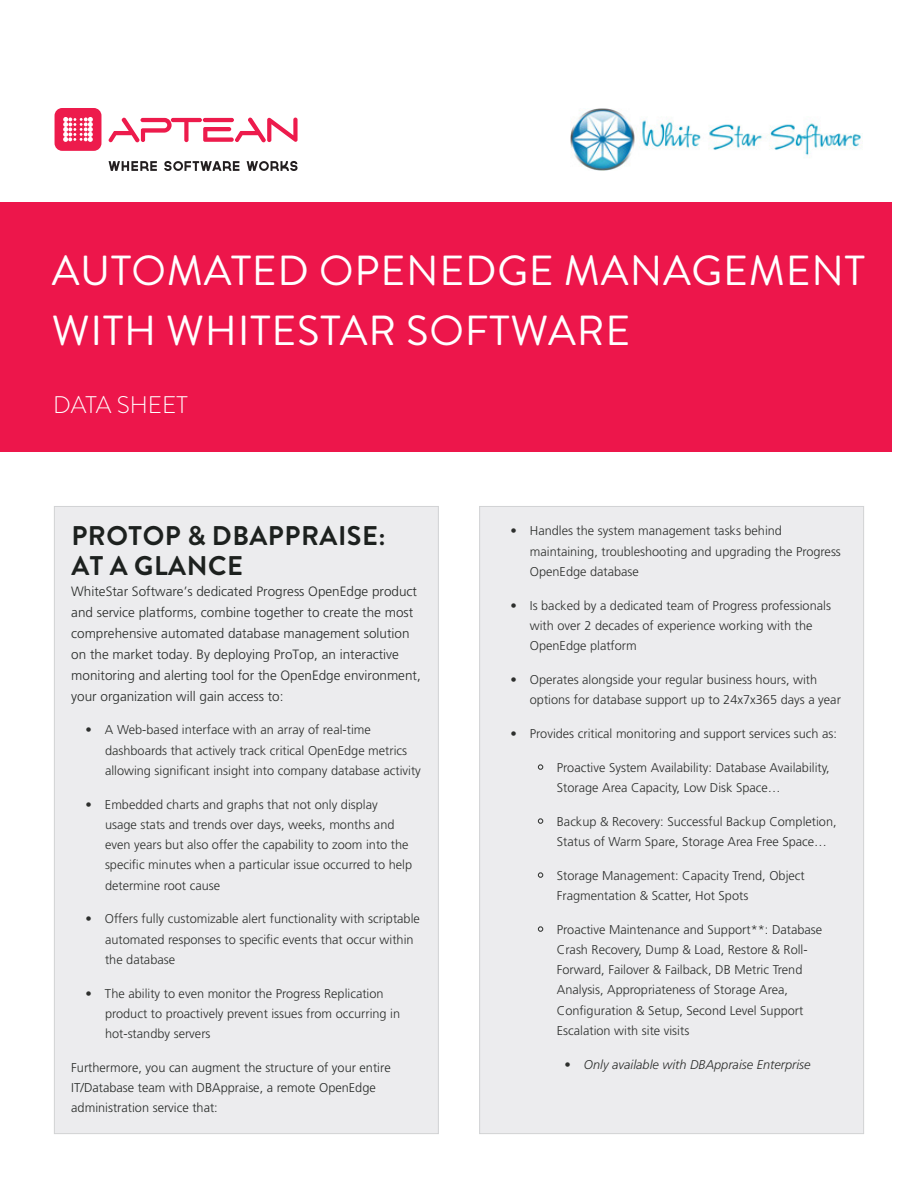
<style>
.page{position:relative;width:918px;height:1188px;background:#fff}
.page>*{position:absolute;margin:0;border:0;box-sizing:border-box;transform-origin:0 0}
.t1{font:42px/60px "Brandon Grotesque";letter-spacing:.02em;color:#fff}
.t2{font:700 27px/30px "Brandon Grotesque";letter-spacing:.02em;color:#1d211f}
.t3{font:300 24px "Brandon Grotesque";color:#fff}
.t4{font:300 13.5px/21px "Frutiger LT Std";color:#282b29}
.t5{font:300 12.75px/20.2px "Frutiger LT Std";color:#2d2f2d}
.t6{font:300 12.75px/20.2px "Frutiger LT Std";color:#282b29}
.t7{font:italic 300 12.75px "Frutiger LT Std";color:#2d2f2d}
.s1{font-style:normal}
</style>
<div class="page">
<div style="left:0;top:202px;width:892px;height:250px;background:#ed164b"></div>
<svg style="left:109px;top:161px;width:48px;height:10px"></svg>
<svg style="left:164px;top:161px;width:75px;height:10px"></svg>
<svg style="left:247px;top:161px;width:51px;height:10px"></svg>
<div style="left:55px;top:108px;width:46px;height:43px;background:#ed1b4c;border-radius:8px"></div>
<svg style="left:109px;top:118px;width:189px;height:24px"></svg>
<svg style="left:63px;top:117px;width:30px;height:25px"></svg>
<div style="left:54px;top:506px;width:385px;height:628px;background:#ececee;border:1px solid #d1d2d4"></div>
<div style="left:479px;top:506px;width:385px;height:628px;background:#ececee;border:1px solid #d1d2d4"></div>
<svg style="left:538px;top:764px;width:5px;height:6px"></svg>
<svg style="left:538px;top:818px;width:5px;height:6px"></svg>
<svg style="left:538px;top:872px;width:5px;height:6px"></svg>
<svg style="left:538px;top:926px;width:5px;height:6px"></svg>
<img style="left:570px;top:108px;width:293px;height:63px">
<h1 class="t1" style="left:52px;top:241px;width:815px">AUTOMATED OPENEDGE MANAGEMENT<br>WITH WHITESTAR SOFTWARE</h1>
<h3 class="t3" style="left:53px;top:389px;width:136px">DATA SHEET</h3>
<p class="t2" style="left:71px;top:521px;width:316px">PROTOP &amp; DBAPPRAISE:<br>AT A GLANCE</p>
<p class="t4" style="left:71px;top:581px;width:351px">WhiteStar Software’s dedicated Progress OpenEdge product and service platforms, combine together to create the most comprehensive automated database management solution on the market today. By deploying ProTop, an interactive monitoring and alerting tool for the OpenEdge environment, your organization will gain access to:</p>
<p class="t5" style="left:105px;top:720px;width:317px;text-indent:-20px">• A Web-based interface with an array of real-time dashboards that actively track critical OpenEdge metrics allowing significant insight into company database activity</p>
<p class="t5" style="left:105px;top:794px;width:309px;text-indent:-20px">• Embedded charts and graphs that not only display usage stats and trends over days, weeks, months and even years but also offer the capability to zoom into the specific minutes when a particular issue occurred to help determine root cause</p>
<p class="t5" style="left:105px;top:909px;width:316px;text-indent:-20px">• Offers fully customizable alert functionality with scriptable automated responses to specific events that occur within the database</p>
<p class="t5" style="left:105px;top:983px;width:297px;text-indent:-20px">• The ability to even monitor the Progress Replication product to proactively prevent issues from occurring in hot-standby servers</p>
<p class="t6" style="left:71px;top:1058px;width:321px">Furthermore, you can augment the structure of your entire<br>IT/Database team with DBAppraise, a remote OpenEdge administration service that:</p>
<p class="t5" style="left:530px;top:521px;width:313px;text-indent:-20px">• Handles the system management tasks behind maintaining, troubleshooting and upgrading the Progress<br>OpenEdge database</p>
<p class="t5" style="left:530px;top:595px;width:303px;text-indent:-20px">• Is backed by a dedicated team of Progress professionals with over 2 decades of experience working with the<br>OpenEdge platform</p>
<p class="t5" style="left:530px;top:669px;width:313px;text-indent:-20px">• Operates alongside your regular business hours, with options for database support up to 24x7x365 days a year</p>
<p class="t5" style="left:510px;top:723px;width:328px">• Provides critical monitoring and support services such as:</p>
<p class="t5" style="left:557px;top:757px;width:274px">Proactive System Availability: Database Availability,<br>Storage Area Capacity, Low Disk Space…</p>
<p class="t5" style="left:557px;top:811px;width:281px">Backup &amp; Recovery: Successful Backup Completion,<br>Status of Warm Spare, Storage Area Free Space…</p>
<p class="t5" style="left:557px;top:865px;width:249px">Storage Management: Capacity Trend, Object<br>Fragmentation &amp; Scatter, Hot Spots</p>
<p class="t5" style="left:557px;top:919px;width:267px">Proactive Maintenance and Support**: Database Crash Recovery, Dump &amp; Load, Restore &amp; Roll-Forward, Failover &amp; Failback, DB Metric Trend Analysis, Appropriateness of Storage Area, Configuration &amp; Setup, Second Level Support Escalation with site visits</p>
<p class="t7" style="left:564px;top:1058px;width:248px"><span class="s1">•</span> Only available with DBAppraise Enterprise</p>
</div>
